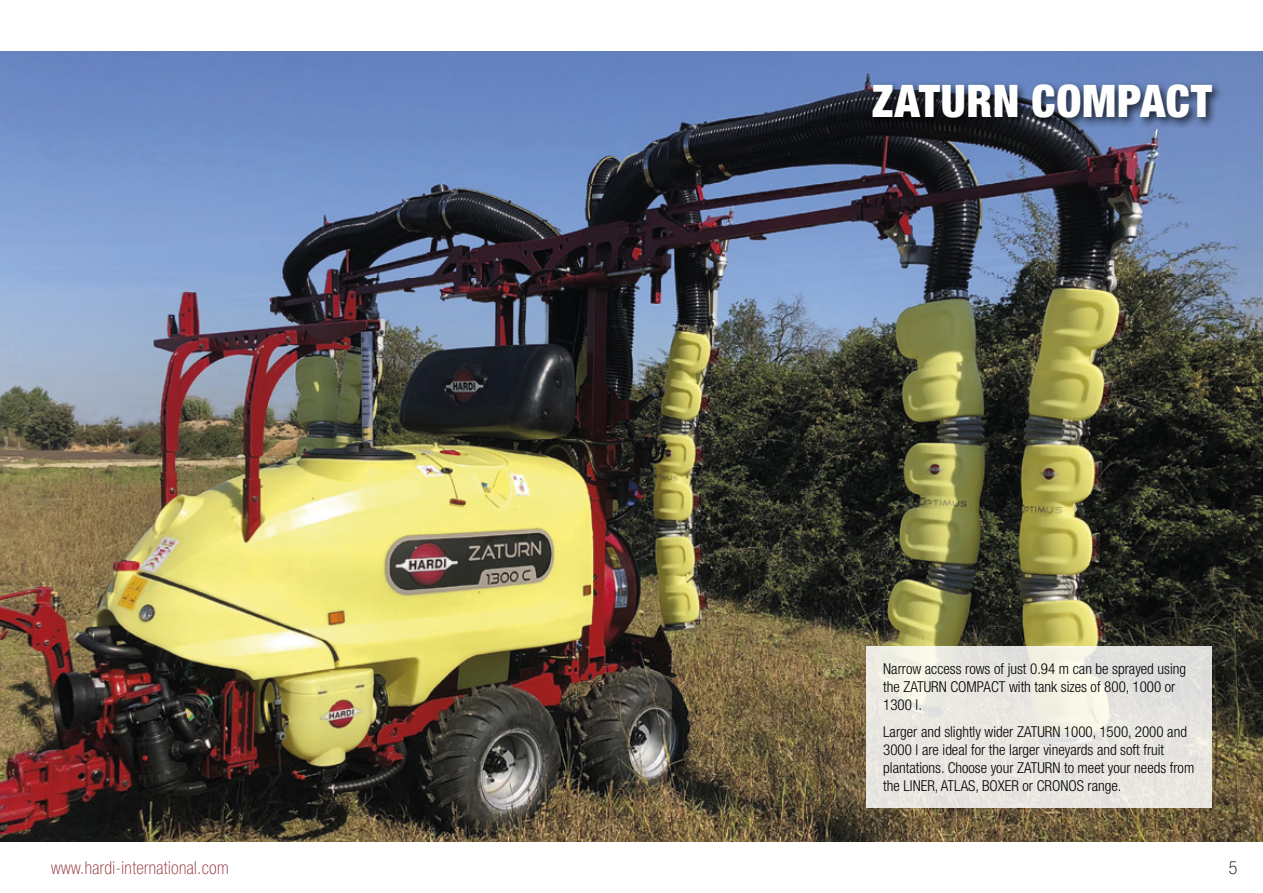
<style>
.page{position:relative;width:1263px;height:893px;background:#fff}
.page>*{position:absolute;margin:0;border:0;box-sizing:border-box;transform-origin:0 0}
.t1{font:900 condensed 45px "Helvetica Neue LT Pro";letter-spacing:.015em;color:#fff}
.t2{font:100 condensed 18px "Helvetica Neue LT Pro";letter-spacing:.02em;color:#8e2930}
.t3{font:100 condensed 18px "Helvetica Neue LT Pro";color:#000}
.t4{font:300 condensed 15px/18px "Helvetica Neue LT Pro";color:#000}
</style>
<div class="page">
<img style="left:0;top:51px;width:1263px;height:791px">
<div style="left:867px;top:80px;width:356px;height:49px;background:#000;opacity:.75"></div>
<svg style="left:866px;top:646px;width:346px;height:162px;background:#e9e7e1"></svg>
<h1 class="t1" style="left:872px;top:74px;width:342px">ZATURN COMPACT</h1>
<p class="t4" style="left:883px;top:660px;width:304px">Narrow access rows of just 0.94 m can be sprayed using the ZATURN COMPACT with tank sizes of 800, 1000 or<br>1300 l.</p>
<p class="t4" style="left:883px;top:723px;width:313px">Larger and slightly wider ZATURN 1000, 1500, 2000 and 3000 l are ideal for the larger vineyards and soft fruit plantations. Choose your ZATURN to meet your needs from the LINER, ATLAS, BOXER or CRONOS range.</p>
<p class="t2" style="left:51px;top:857px;width:179px">www.hardi-international.com</p>
<p class="t3" style="left:1229px;top:857px;width:10px">5</p>
</div>
